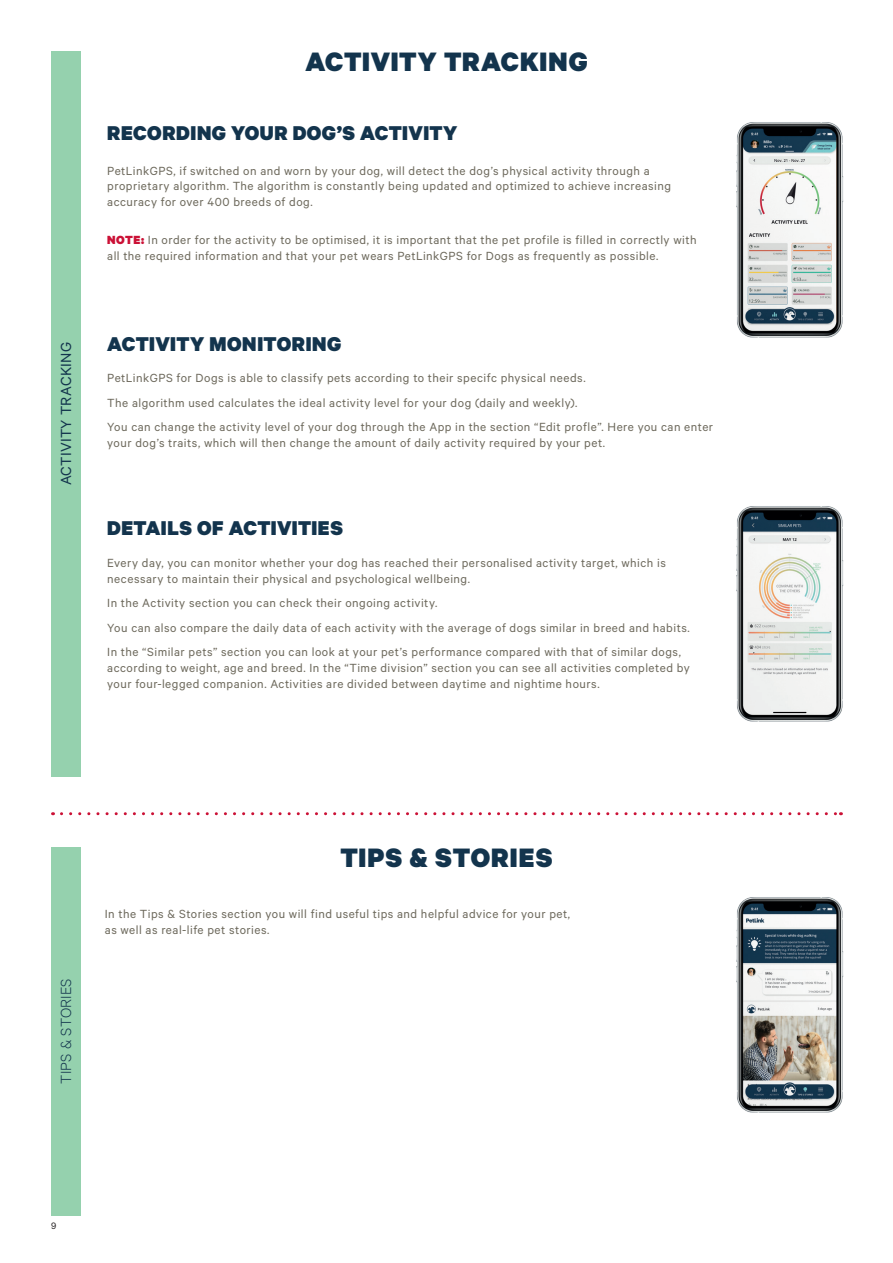
<style>
.page{position:relative;width:893px;height:1263px;background:#fff}
.page>*{position:absolute;margin:0;border:0;box-sizing:border-box;transform-origin:0 0}
.t1{font:900 30px "Calibre";letter-spacing:.025em;color:#13344d}
.t2{font:900 22.5px "Calibre";letter-spacing:.015em;color:#13344d}
.t3{font:16.5px "Calibre";letter-spacing:.015em;color:#13344d}
.t4{font:300 16.5px "Calibre";letter-spacing:.01em;color:#13344d}
.t5{font:13.35px/15.9px "Calibre";letter-spacing:.035em;color:#6d695c}
.t6{font:10.5px "Calibre";color:#231f20}
.s1{font-weight:900;color:#cb1136}
</style>
<div class="page">
<img style="left:736px;top:122px;width:108px;height:216px">
<div style="left:51px;top:51px;width:30px;height:725px;background:#95d1ae"></div>
<img style="left:736px;top:506px;width:108px;height:216px">
<div style="left:51px;top:847px;width:30px;height:368px;background:#95d1ae"></div>
<svg style="left:61px;top:812px;width:780px;height:3px"></svg>
<img style="left:736px;top:897px;width:108px;height:216px">
<p class="t3" style="left:57px;top:485px;width:145px;rotate:-90deg">ACTIVITY TRACKING</p>
<h1 class="t1" style="left:305px;top:42px;width:283px">ACTIVITY TRACKING</h1>
<h2 class="t2" style="left:107px;top:119px;width:352px">RECORDING YOUR DOG’S ACTIVITY</h2>
<p class="t5" style="left:107px;top:162px;width:565px">PetLinkGPS, if switched on and worn by your dog, will detect the dog’s physical activity through a proprietary algorithm. The algorithm is constantly being updated and optimized to achieve increasing accuracy for over 400 breeds of dog.</p>
<p class="t5" style="left:107px;top:231px;width:591px"><span class="s1">NOTE:</span> In order for the activity to be optimised, it is important that the pet profile is filled in correctly with all the required information and that your pet wears PetLinkGPS for Dogs as frequently as possible.</p>
<h2 class="t2" style="left:107px;top:329px;width:235px">ACTIVITY MONITORING</h2>
<p class="t5" style="left:107px;top:365px;width:607px;line-height:24.5px">PetLinkGPS for Dogs is able to classify pets according to their specifc physical needs.<br>The algorithm used calculates the ideal activity level for your dog (daily and weekly).<br>You can change the activity level of your dog through the App in the section “Edit profle”. Here you can enter</p>
<p class="t5" style="left:107px;top:434px;width:499px">your dog’s traits, which will then change the amount of daily activity required by your pet.</p>
<h2 class="t2" style="left:107px;top:514px;width:237px">DETAILS OF ACTIVITIES</h2>
<p class="t5" style="left:107px;top:554px;width:560px">Every day, you can monitor whether your dog has reached their personalised activity target, which is necessary to maintain their physical and psychological wellbeing.</p>
<p class="t5" style="left:107px;top:590px;width:584px;line-height:24.5px">In the Activity section you can check their ongoing activity.<br>You can also compare the daily data of each activity with the average of dogs similar in breed and habits.<br>In the “Similar pets” section you can look at your pet’s performance compared with that of similar dogs,</p>
<p class="t5" style="left:107px;top:660px;width:584px">according to weight, age and breed. In the “Time division” section you can see all activities completed by your four-legged companion. Activities are divided between daytime and nightime hours.</p>
<p class="t4" style="left:57px;top:1084px;width:107px;rotate:-90deg">TIPS &amp; STORIES</p>
<h1 class="t1" style="left:340px;top:838px;width:213px">TIPS &amp; STORIES</h1>
<p class="t5" style="left:105px;top:905px;width:467px">In the Tips &amp; Stories section you will find useful tips and helpful advice for your pet, as well as real-life pet stories.</p>
<p class="t6" style="left:51px;top:1220px;width:7px">9</p>
</div>
